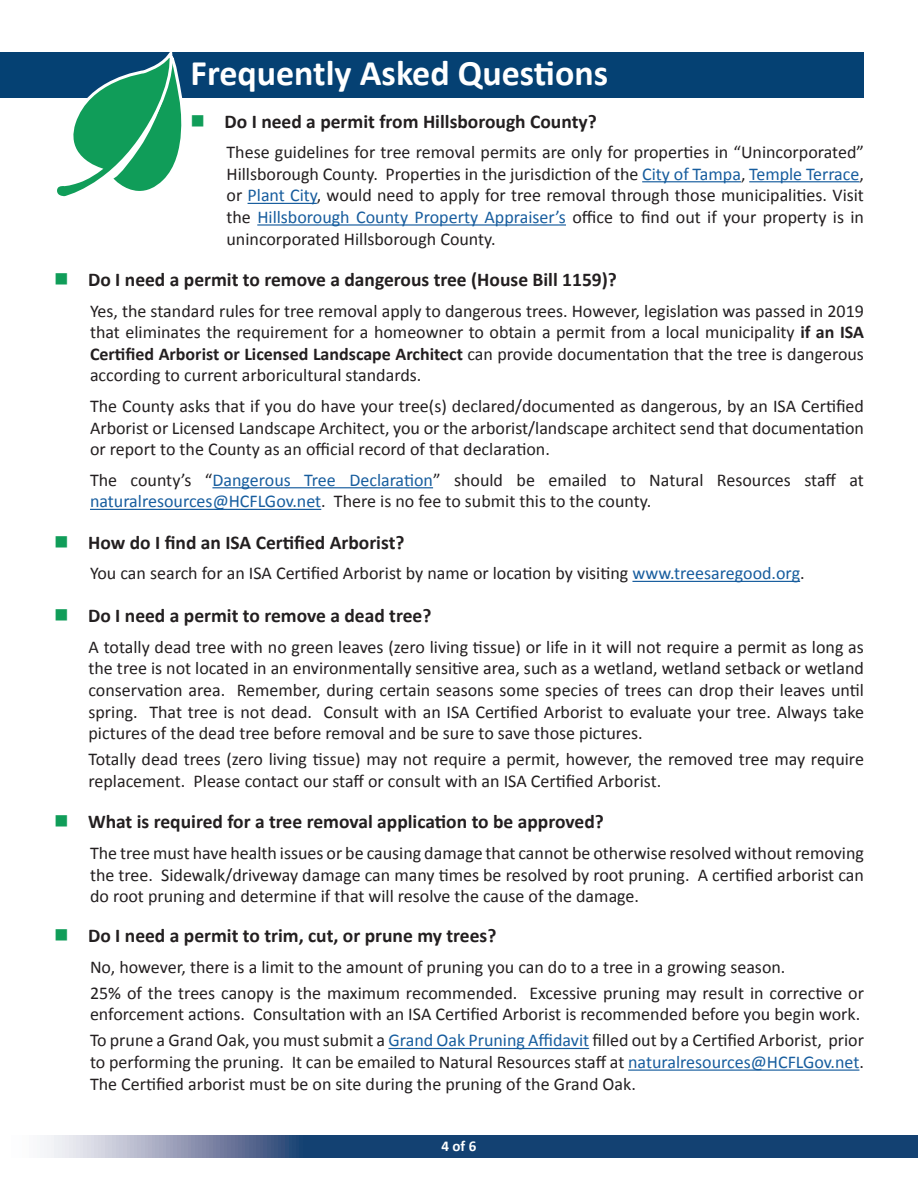
<style>
.page{position:relative;width:918px;height:1188px;background:#fff}
.page>*{position:absolute;margin:0;border:0;box-sizing:border-box;transform-origin:0 0}
.t1{font:700 36px "Calibri";color:#fff}
.t2{font:700 19.5px "Calibri";color:#231f20}
.t3{font:18px/21.6px "Calibri";color:#231f20;text-align:justify}
.t4{font:700 15px "Calibri";color:#fff}
.s1{color:#109d59}
.s2{color:#175d9e}
.s3{font-weight:700}
</style>
<div class="page">
<svg style="left:44px;top:1136px;width:874px;height:21px;background:#3a5d87"></svg>
<hr style="left:642px;top:181px;width:99px;height:1px;background:#175d9e">
<hr style="left:749px;top:181px;width:111px;height:1px;background:#175d9e">
<hr style="left:248px;top:203px;width:69px;height:1px;background:#175d9e">
<hr style="left:257px;top:224px;width:309px;height:2px;background:#175d9e">
<hr style="left:212px;top:487px;width:221px;height:1px;background:#175d9e">
<hr style="left:90px;top:509px;width:231px;height:1px;background:#175d9e">
<hr style="left:632px;top:581px;width:168px;height:1px;background:#175d9e">
<hr style="left:388px;top:1048px;width:201px;height:1px;background:#175d9e">
<hr style="left:628px;top:1070px;width:231px;height:1px;background:#175d9e">
<div style="left:0;top:53px;width:864px;height:45px;background:#054173"></div>
<svg style="left:52px;top:52px;width:173px;height:145px"></svg>
<p class="t1" style="left:190px;top:50px;width:419px">Frequently Asked Questions</p>
<p class="t2" style="left:190px;top:109px;width:408px"><span class="s1">■</span> Do I need a permit from Hillsborough County?</p>
<p class="t3" style="left:226px;top:141px;width:639px">These guidelines for tree removal permits are only for properties in “Unincorporated” Hillsborough County. Properties in the jurisdiction of the <span class="s2">City of Tampa</span>, <span class="s2">Temple Terrace</span>, or <span class="s2">Plant City</span>, would need to apply for tree removal through those municipalities. Visit the <span class="s2">Hillsborough County Property Appraiser’s</span> office to find out if your property is in unincorporated Hillsborough County.</p>
<p class="t2" style="left:54px;top:267px;width:564px"><span class="s1">■</span> Do I need a permit to remove a dangerous tree (House Bill 1159)?</p>
<p class="t3" style="left:90px;top:300px;width:776px">Yes, the standard rules for tree removal apply to dangerous trees. However, legislation was passed in 2019 that eliminates the requirement for a homeowner to obtain a permit from a local municipality <span class="s3">if an ISA Certified Arborist or Licensed Landscape Architect</span> can provide documentation that the tree is dangerous according to current arboricultural standards.</p>
<p class="t3" style="left:90px;top:395px;width:776px">The County asks that if you do have your tree(s) declared/documented as dangerous, by an ISA Certified Arborist or Licensed Landscape Architect, you or the arborist/landscape architect send that documentation or report to the County as an official record of that declaration.</p>
<p class="t3" style="left:90px;top:469px;width:776px">The county’s “<span class="s2">Dangerous Tree Declaration</span>” should be emailed to Natural Resources staff at <span class="s2">naturalresources@HCFLGov.net</span>. There is no fee to submit this to the county.</p>
<p class="t2" style="left:54px;top:530px;width:352px"><span class="s1">■</span> How do I find an ISA Certified Arborist?</p>
<p class="t3" style="left:90px;top:563px;width:716px">You can search for an ISA Certified Arborist by name or location by visiting <span class="s2">www.treesaregood.org</span>.</p>
<p class="t2" style="left:54px;top:603px;width:379px"><span class="s1">■</span> Do I need a permit to remove a dead tree?</p>
<p class="t3" style="left:88px;top:636px;width:777px">A totally dead tree with no green leaves (zero living tissue) or life in it will not require a permit as long as the tree is not located in an environmentally sensitive area, such as a wetland, wetland setback or wetland conservation area. Remember, during certain seasons some species of trees can drop their leaves until spring. That tree is not dead. Consult with an ISA Certified Arborist to evaluate your tree. Always take pictures of the dead tree before removal and be sure to save those pictures.</p>
<p class="t3" style="left:88px;top:749px;width:777px">Totally dead trees (zero living tissue) may not require a permit, however, the removed tree may require replacement. Please contact our staff or consult with an ISA Certified Arborist.</p>
<p class="t2" style="left:54px;top:809px;width:551px"><span class="s1">■</span> What is required for a tree removal application to be approved?</p>
<p class="t3" style="left:90px;top:842px;width:775px">The tree must have health issues or be causing damage that cannot be otherwise resolved without removing the tree. Sidewalk/driveway damage can many times be resolved by root pruning. A certified arborist can do root pruning and determine if that will resolve the cause of the damage.</p>
<p class="t2" style="left:54px;top:923px;width:444px"><span class="s1">■</span> Do I need a permit to trim, cut, or prune my trees?</p>
<p class="t3" style="left:90px;top:956px;width:697px">No, however, there is a limit to the amount of pruning you can do to a tree in a growing season.</p>
<p class="t3" style="left:90px;top:982px;width:776px">25% of the trees canopy is the maximum recommended. Excessive pruning may result in corrective or enforcement actions. Consultation with an ISA Certified Arborist is recommended before you begin work.</p>
<p class="t3" style="left:90px;top:1030px;width:775px">To prune a Grand Oak, you must submit a <span class="s2">Grand Oak Pruning Affidavit</span> filled out by a Certified Arborist, prior</p>
<p class="t3" style="left:90px;top:1051px;width:776px">to performing the pruning. It can be emailed to Natural Resources staff at <span class="s2">naturalresources@HCFLGov.net</span>.<br>The Certified arborist must be on site during the pruning of the Grand Oak.</p>
<p class="t4" style="left:442px;top:1137px;width:36px">4 of 6</p>
</div>
